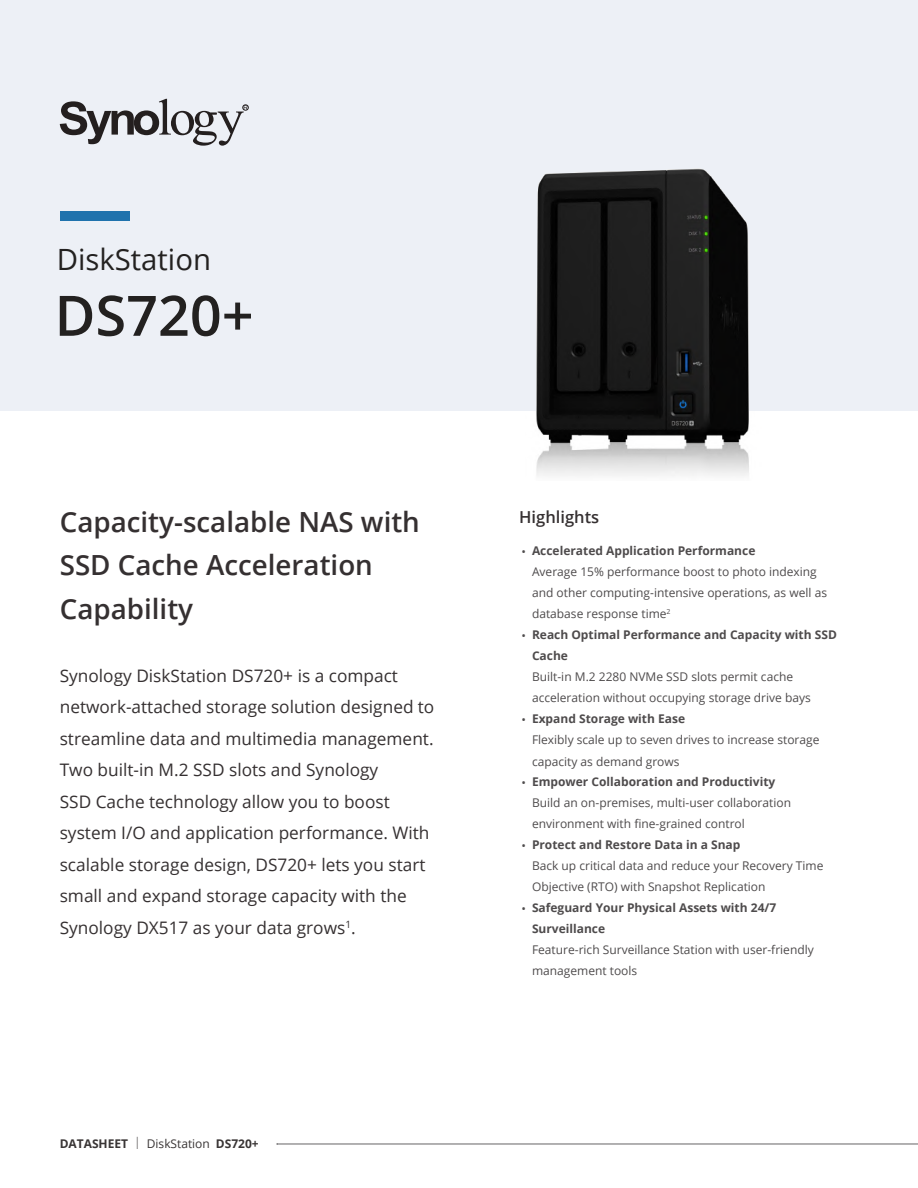
<style>
.page{position:relative;width:918px;height:1188px;background:#fff}
.page>*{position:absolute;margin:0;border:0;box-sizing:border-box;transform-origin:0 0}
.t1{font:600 55.8px "Open Sans";color:#232120}
.t2{font:29.25px "Open Sans";color:#232120}
.t3{font:600 27.75px/43.5px "Open Sans";color:#353031}
.t4{font:17.25px/31.5px "Open Sans";color:#353031}
.t5{font:600 16.5px "Open Sans";color:#353031}
.t6{font:12px/21px "Open Sans";color:#4e4b4c}
.t7{font:700 12px/21px "Open Sans";color:#4e4b4c}
.t8{font:700 12px "Open Sans";color:#393535}
.s1{font-weight:300}
.s2{font-weight:400}
.s3{font-weight:700}
</style>
<div class="page">
<div style="left:0;top:0;width:918px;height:410px;background:#edf0f6"></div>
<div style="left:60px;top:211px;width:69px;height:10px;background:#1f72ad"></div>
<svg style="left:60px;top:99px;width:188px;height:47px"></svg>
<div style="left:242px;top:105px;width:7px;height:6px;border:1px solid #241f1f;border-radius:50%"></div>
<img style="left:526px;top:168px;width:236px;height:308px">
<hr style="left:277px;top:1144px;width:641px;height:1px;background:#656365">
<h2 class="t2" style="left:57px;top:240px;width:156px">DiskStation</h2>
<h1 class="t1" style="left:55px;top:277px;width:201px">DS720+</h1>
<h3 class="t3" style="left:60px;top:500px;width:362px">Capacity-scalable NAS with<br>SSD Cache Acceleration<br>Capability</h3>
<p class="t4" style="left:60px;top:659px;width:376px">Synology DiskStation DS720+ is a compact network-attached storage solution designed to streamline data and multimedia management.<br>Two built-in M.2 SSD slots and Synology<br>SSD Cache technology allow you to boost system I/O and application performance. With scalable storage design, DS720+ lets you start small and expand storage capacity with the Synology DX517 as your data grows<sup>1</sup>.</p>
<p class="t8" style="left:60px;top:1135px;width:200px">DATASHEET <span class="s1">|</span> <span class="s2">DiskStation</span> DS720+</p>
<h3 class="t5" style="left:519px;top:506px;width:82px">Highlights</h3>
<p class="t6" style="left:532px;top:539px;width:297px;text-indent:-11px">• <span class="s3">Accelerated Application Performance<br></span>Average 15% performance boost to photo indexing and other computing-intensive operations, as well as database response time<sup>2</sup></p>
<p class="t7" style="left:532px;top:623px;width:306px;text-indent:-11px"><span class="s2">•</span> Reach Optimal Performance and Capacity with SSD<br>Cache</p>
<p class="t6" style="left:532px;top:665px;width:280px">Built-in M.2 2280 NVMe SSD slots permit cache acceleration without occupying storage drive bays</p>
<p class="t6" style="left:532px;top:707px;width:289px;text-indent:-11px">• <span class="s3">Expand Storage with Ease<br></span>Flexibly scale up to seven drives to increase storage</p>
<p class="t6" style="left:532px;top:751px;width:149px">capacity as demand grows</p>
<p class="t6" style="left:532px;top:770px;width:261px;text-indent:-11px">• <span class="s3">Empower Collaboration and Productivity<br></span>Build an on-premises, multi-user collaboration environment with fine-grained control</p>
<p class="t6" style="left:532px;top:833px;width:293px;text-indent:-11px">• <span class="s3">Protect and Restore Data in a Snap<br></span>Back up critical data and reduce your Recovery Time<br>Objective (RTO) with Snapshot Replication</p>
<p class="t7" style="left:532px;top:896px;width:246px;text-indent:-11px"><span class="s2">•</span> Safeguard Your Physical Assets with 24/7<br>Surveillance</p>
<p class="t6" style="left:532px;top:938px;width:283px">Feature-rich Surveillance Station with user-friendly management tools</p>
</div>
